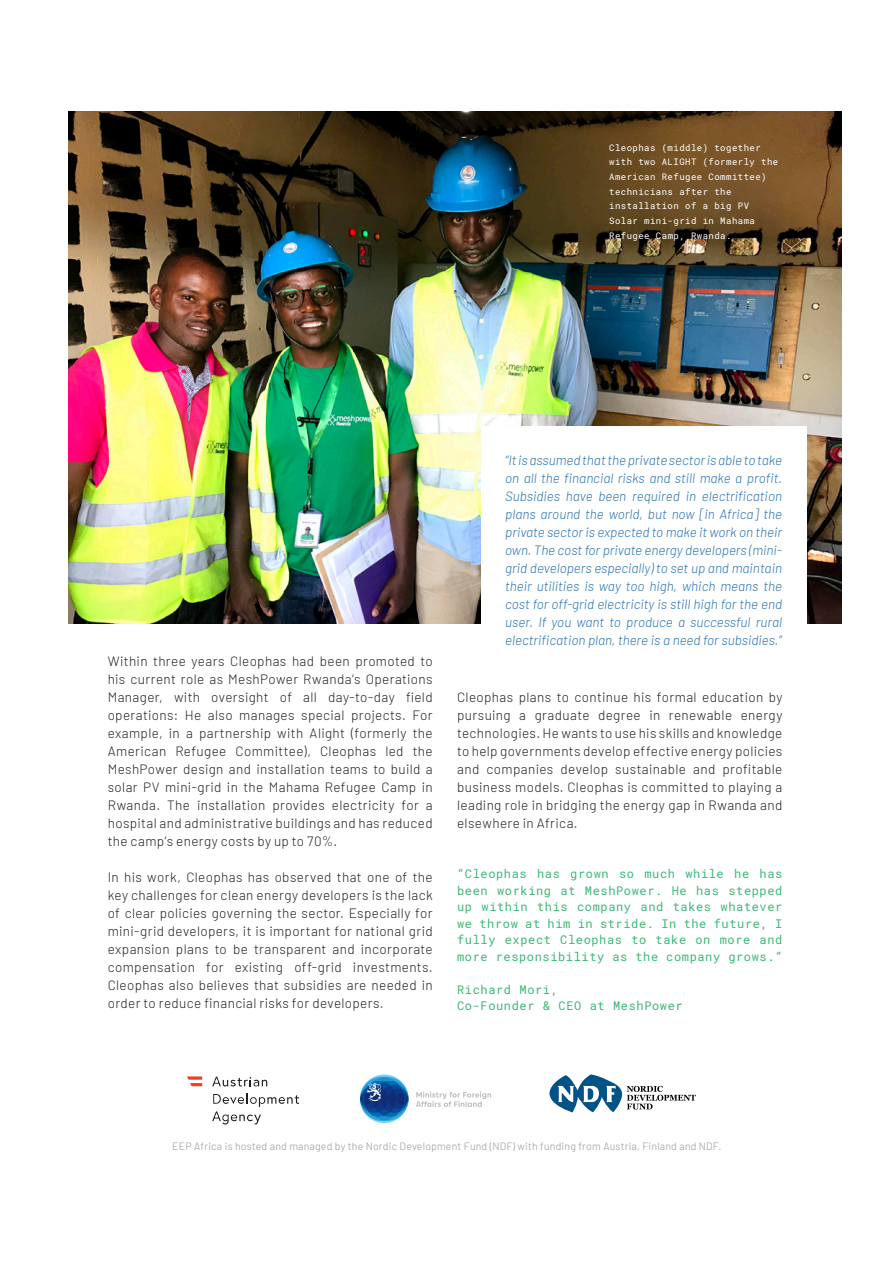
<style>
.page{position:relative;width:893px;height:1263px;background:#fff}
.page>*{position:absolute;margin:0;border:0;box-sizing:border-box;transform-origin:0 0}
.texte_de_base{font:300 13.5px/18px "Barlow";letter-spacing:.025em;color:#231f20;text-align:justify}
.t1{font:italic 300 13.5px/18px "Barlow";color:#2771b9;text-align:justify}
.titre{font:12px/16.5px "Roboto Mono";letter-spacing:.05em;color:#3ab875;text-align:justify}
.Index_List{font:300 10.5px "Barlow";letter-spacing:.02em;color:#939598}
.titre-2{font:9px/14.7px "Roboto Mono";letter-spacing:.05em;color:#fff}
</style>
<div class="page">
<img style="left:68px;top:111px;width:774px;height:513px">
<div style="left:482px;top:427px;width:325px;height:212px;background:#fff"></div>
<svg style="left:549px;top:1074px;width:147px;height:38px"></svg>
<svg style="left:360px;top:1074px;width:49px;height:49px"></svg>
<svg style="left:360px;top:1077px;width:49px;height:44px"></svg>
<svg style="left:416px;top:1091px;width:75px;height:16px"></svg>
<svg style="left:212px;top:1076px;width:87px;height:48px"></svg>
<svg style="left:187px;top:1076px;width:15px;height:10px"></svg>
<p class="titre-2" style="left:609px;top:140px;width:171px">Cleophas (middle) together with two ALIGHT (formerly the<br>American Refugee Committee) technicians after the installation of a big PV<br>Solar mini-grid in Mahama<br>Refugee Camp, Rwanda.</p>
<p class="texte_de_base" style="left:108px;top:651px;width:326px">Within three years Cleophas had been promoted to his current role as MeshPower Rwanda’s Operations Manager, with oversight of all day-to-day field operations: He also manages special projects. For example, in a partnership with Alight (formerly the American Refugee Committee), Cleophas led the MeshPower design and installation teams to build a solar PV mini-grid in the Mahama Refugee Camp in Rwanda. The installation provides electricity for a hospital and administrative buildings and has reduced the camp’s energy costs by up to 70%.</p>
<p class="texte_de_base" style="left:108px;top:867px;width:326px">In his work, Cleophas has observed that one of the key challenges for clean energy developers is the lack of clear policies governing the sector. Especially for mini-grid developers, it is important for national grid expansion plans to be transparent and incorporate compensation for existing off-grid investments.<br>Cleophas also believes that subsidies are needed in order to reduce financial risks for developers.</p>
<p class="t1" style="left:505px;top:450px;width:278px">“It is assumed that the private sector is able to take on all the financial risks and still make a profit.<br>Subsidies have been required in electrification plans around the world, but now [in Africa] the private sector is expected to make it work on their own. The cost for private energy developers (mini&shy;grid developers especially) to set up and maintain their utilities is way too high, which means the cost for off-grid electricity is still high for the end user. If you want to produce a successful rural electrification plan, there is a need for subsidies.”</p>
<p class="texte_de_base" style="left:457px;top:687px;width:327px">Cleophas plans to continue his formal education by pursuing a graduate degree in renewable energy technologies. He wants to use his skills and knowledge to help governments develop effective energy policies and companies develop sustainable and profitable business models. Cleophas is committed to playing a leading role in bridging the energy gap in Rwanda and elsewhere in Africa.</p>
<p class="titre" style="left:457px;top:865px;width:327px">“Cleophas has grown so much while he has been working at MeshPower. He has stepped up within this company and takes whatever we throw at him in stride. In the future, I fully expect Cleophas to take on more and more responsibility as the company grows.”</p>
<p class="titre" style="left:457px;top:981px;width:102px">Richard Mori,</p>
<p class="titre" style="left:457px;top:997px;width:227px">Co-Founder &amp; CEO at MeshPower</p>
<p class="Index_List" style="left:172px;top:1139px;width:551px">EEP Africa is hosted and managed by the Nordic Development Fund (NDF) with funding from Austria, Finland and NDF.</p>
</div>
